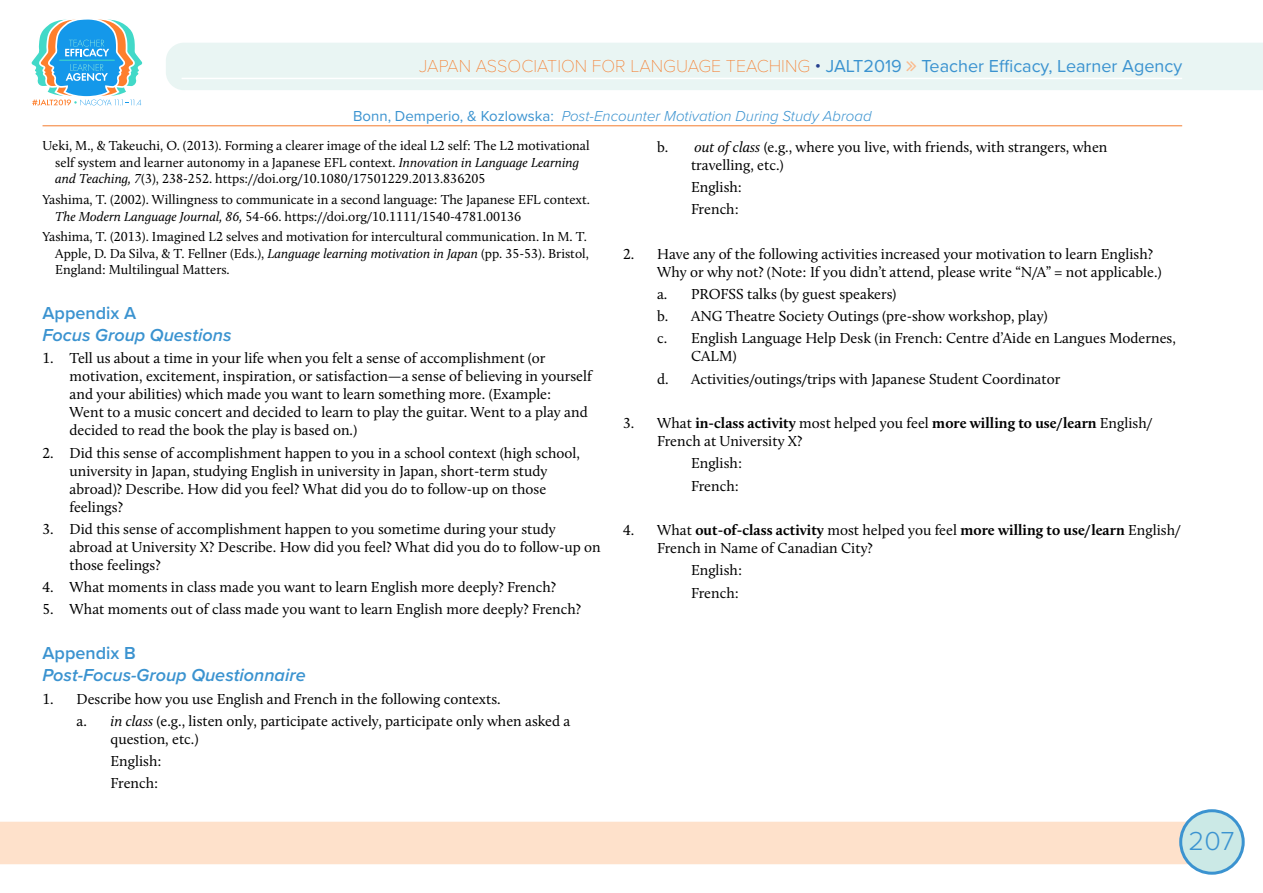
<style>
.page{position:relative;width:1263px;height:893px;background:#fff}
.page>*{position:absolute;margin:0;border:0;box-sizing:border-box;transform-origin:0 0}
.t1{font:300 27px "Proxima Nova";color:#3b93d0}
.t2{font:18px "Proxima Nova";color:#3b93d0}
.t3{font:italic 600 18px "Proxima Nova";color:#3b93d0}
.t4{font:600 18px "Proxima Nova";color:#3b93d0}
.t5{font:15px/18px "Calluna";color:#000}
.t6{font:italic 300 15px "Proxima Nova";color:#3b93d0}
.t7{font:13.5px/16.5px "Calluna";color:#000}
.s1{font-family:"Proxima Nova T";font-weight:100;color:#f57d2e}
.s2{font-weight:300;color:#25408f}
.s3{font-weight:400;font-style:normal}
.s4{font-style:italic}
.s5{font-weight:700}
</style>
<div class="page">
<div style="left:0;top:822px;width:1190px;height:42px;background:#fee1cb"></div>
<div style="left:1181px;top:811px;width:62px;height:62px;background:#cbe9e6;border-radius:50%"></div>
<div style="left:1179px;top:809px;width:66px;height:66px;border:3px solid #3b93d0;border-radius:50%"></div>
<svg style="left:31px;top:19px;width:112px;height:87px"></svg>
<div style="left:166px;top:43px;width:1097px;height:47px;background:#e9f5f3"></div>
<hr style="left:182px;top:78px;width:1000px;height:1px;background:#fff">
<hr style="left:43px;top:126px;width:1139px;height:1px;background:#f57d2e">
<svg style="left:907px;top:61px;width:9px;height:10px"></svg>
<p class="t2" style="left:419px;top:52px;width:764px"><span class="s1">JAPAN ASSOCIATION FOR LANGUAGE TEACHING</span> <span class="s2">•</span> JALT2019 Teacher Efficacy, Learner Agency</p>
<p class="t6" style="left:353px;top:105px;width:520px"><span class="s3">Bonn, Demperio, &amp; Kozlowska:</span> Post-Encounter Motivation During Study Abroad</p>
<p class="t7" style="left:55px;top:138px;width:536px;text-indent:-13px">Ueki, M., &amp; Takeuchi, O. (2013). Forming a clearer image of the ideal L2 self: The L2 motivational self system and learner autonomy in a Japanese EFL context. <span class="s4">Innovation in Language Learning and Teaching, 7</span>(3), 238-252. https://doi.org/10.1080/17501229.2013.836205</p>
<p class="t7" style="left:55px;top:191px;width:536px;text-indent:-13px">Yashima, T. (2002). Willingness to communicate in a second language: The Japanese EFL context.<br><span class="s4">The Modern Language Journal, 86,</span> 54-66. https://doi.org/10.1111/1540-4781.00136</p>
<p class="t7" style="left:55px;top:229px;width:535px;text-indent:-13px">Yashima, T. (2013). Imagined L2 selves and motivation for intercultural communication. In M. T.<br>Apple, D. Da Silva, &amp; T. Fellner (Eds.), <span class="s4">Language learning motivation in Japan</span> (pp. 35-53). Bristol,<br>England: Multilingual Matters.</p>
<p class="t4" style="left:43px;top:300px;width:95px">Appendix A</p>
<p class="t3" style="left:43px;top:322px;width:191px">Focus Group Questions</p>
<p class="t5" style="left:70px;top:349px;width:524px;text-indent:-27px">1. Tell us about a time in your life when you felt a sense of accomplishment (or motivation, excitement, inspiration, or satisfaction—a sense of believing in yourself and your abilities) which made you want to learn something more. (Example:<br>Went to a music concert and decided to learn to play the guitar. Went to a play and decided to read the book the play is based on.)</p>
<p class="t5" style="left:70px;top:444px;width:512px;text-indent:-27px">2. Did this sense of accomplishment happen to you in a school context (high school, university in Japan, studying English in university in Japan, short-term study abroad)? Describe. How did you feel? What did you do to follow-up on those feelings?</p>
<p class="t5" style="left:70px;top:520px;width:533px;text-indent:-27px">3. Did this sense of accomplishment happen to you sometime during your study abroad at University X? Describe. How did you feel? What did you do to follow-up on those feelings?</p>
<p class="t5" style="left:43px;top:578px;width:515px">4. What moments in class made you want to learn English more deeply? French?</p>
<p class="t5" style="left:43px;top:600px;width:540px">5. What moments out of class made you want to learn English more deeply? French?</p>
<p class="t4" style="left:43px;top:640px;width:95px">Appendix B</p>
<p class="t3" style="left:43px;top:662px;width:265px">Post-Focus-Group Questionnaire</p>
<p class="t5" style="left:77px;top:687px;width:495px;line-height:22.2px;text-indent:-34px">1. Describe how you use English and French in the following contexts.<br>a. <span class="s4">in class</span> (e.g., listen only, participate actively, participate only when asked a</p>
<p class="t5" style="left:111px;top:727px;width:90px;line-height:22.2px">question, etc.)<br>English:<br>French:</p>
<p class="t5" style="left:691px;top:137px;width:418px;text-indent:-34px">b. <span class="s4">out of class</span> (e.g., where you live, with friends, with strangers, when travelling, etc.)</p>
<p class="t5" style="left:691px;top:176px;width:53px;line-height:22.2px">English:<br>French:</p>
<p class="t5" style="left:657px;top:244px;width:506px;text-indent:-34px">2. Have any of the following activities increased your motivation to learn English?<br>Why or why not? (Note: If you didn’t attend, please write “N/A” = not applicable.)</p>
<p class="t5" style="left:657px;top:283px;width:520px;line-height:22.2px">a. PROFSS talks (by guest speakers)<br>b. ANG Theatre Society Outings (pre-show workshop, play)<br>c. English Language Help Desk (in French: Centre d’Aide en Langues Modernes,</p>
<p class="t5" style="left:657px;top:345px;width:405px;line-height:22.2px;text-indent:34px">CALM)<br>d. Activities/outings/trips with Japanese Student Coordinator</p>
<p class="t5" style="left:657px;top:414px;width:496px;text-indent:-34px">3. What <span class="s5">in-class activity</span> most helped you feel <span class="s5">more willing to use/learn</span> English/<br>French at University X?</p>
<p class="t5" style="left:691px;top:452px;width:53px;line-height:22.2px">English:<br>French:</p>
<p class="t5" style="left:657px;top:521px;width:525px;text-indent:-34px">4. What <span class="s5">out-of-class activity</span> most helped you feel <span class="s5">more willing to use/learn</span> English/<br>French in Name of Canadian City?</p>
<p class="t5" style="left:691px;top:559px;width:53px;line-height:22.2px">English:<br>French:</p>
<h1 class="t1" style="left:1188px;top:820px;width:47px">207</h1>
</div>
